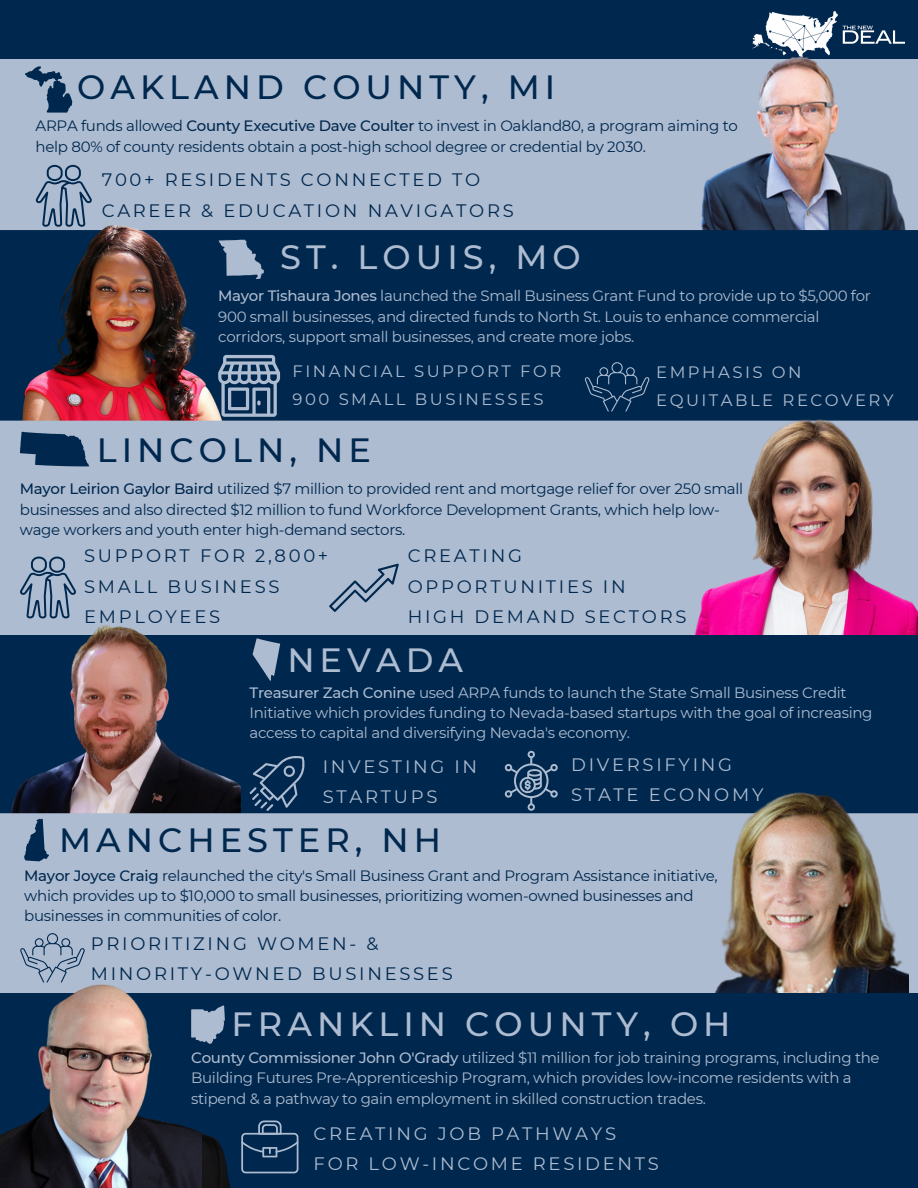
<style>
.page{position:relative;width:918px;height:1188px;background:#fff}
.page>*{position:absolute;margin:0;border:0;box-sizing:border-box;transform-origin:0 0}
.t1{font:500 33.6px "Montserrat";letter-spacing:.15em;color:#00274d}
.t2{font:500 33.6px "Montserrat";letter-spacing:.15em;color:#adbcd1}
.t3{font:18px/30.3px "Montserrat";letter-spacing:.15em;color:#00274d}
.t4{font:18px/30.3px "Montserrat";letter-spacing:.15em;color:#adbcd1}
.t5{font:16.5px/28.2px "Montserrat";letter-spacing:.15em;color:#adbcd1}
.t6{font:15px/20.2px "Montserrat";letter-spacing:-.02em;color:#adbcd1}
.t7{font:15px/20.2px "Montserrat";letter-spacing:-.02em;color:#00274d}
.s1{font-weight:500}
</style>
<div class="page">
<div style="left:0;top:0;width:918px;height:71px;background:#00274d"></div>
<img style="left:752px;top:12px;width:152px;height:33px">
<div style="left:0;top:59px;width:681px;height:171px;background:#adbcd1"></div>
<svg style="left:36px;top:165px;width:56px;height:50px;background:#8599b2"></svg>
<svg style="left:25px;top:66px;width:47px;height:47px;background:#657e9a"></svg>
<img style="left:681px;top:45px;width:237px;height:185px">
<div style="left:0;top:230px;width:918px;height:191px;background:#00274d"></div>
<svg style="left:244px;top:240px;width:20px;height:39px"></svg>
<img style="left:5px;top:215px;width:239px;height:205px">
<svg style="left:218px;top:355px;width:62px;height:62px;background:#546f8d"></svg>
<svg style="left:585px;top:362px;width:65px;height:50px;background:#15395d"></svg>
<div style="left:0;top:421px;width:670px;height:214px;background:#adbcd1"></div>
<svg style="left:20px;top:432px;width:70px;height:34px;background:#28496b"></svg>
<img style="left:670px;top:400px;width:248px;height:235px">
<svg style="left:20px;top:557px;width:56px;height:55px;background:#8498b1"></svg>
<svg style="left:329px;top:564px;width:70px;height:48px;background:#95a8bf"></svg>
<div style="left:241px;top:635px;width:677px;height:178px;background:#00274d"></div>
<img style="left:0;top:612px;width:241px;height:201px">
<svg style="left:253px;top:638px;width:27px;height:43px"></svg>
<svg style="left:250px;top:755px;width:56px;height:56px;background:#224467"></svg>
<svg style="left:504px;top:750px;width:54px;height:61px;background:#254769"></svg>
<div style="left:0;top:813px;width:918px;height:180px;background:#adbcd1"></div>
<svg style="left:24px;top:819px;width:25px;height:42px"></svg>
<img style="left:696px;top:790px;width:213px;height:203px">
<svg style="left:20px;top:933px;width:65px;height:44px;background:#95a7bf"></svg>
<div style="left:201px;top:993px;width:717px;height:195px;background:#00274d"></div>
<svg style="left:201px;top:1005px;width:24px;height:39px"></svg>
<img style="left:201px;top:1124px;width:59px;height:64px">
<img style="left:0;top:977px;width:201px;height:211px">
<svg style="left:241px;top:1121px;width:57px;height:52px;background:#204366"></svg>
<p class="t1" style="left:77px;top:67px;width:480px">OAKLAND COUNTY, MI</p>
<p class="t7" style="left:36px;top:116px;width:704px">ARPA funds allowed <span class="s1">County Executive Dave Coulter</span> to invest in Oakland80, a program aiming to help 80% of county residents obtain a post-high school degree or credential by 2030.</p>
<p class="t3" style="left:102px;top:165px;width:414px">700+ RESIDENTS CONNECTED TO<br>CAREER &amp; EDUCATION NAVIGATORS</p>
<p class="t2" style="left:280px;top:237px;width:302px">ST. LOUIS, MO</p>
<p class="t6" style="left:218px;top:286px;width:654px"><span class="s1">Mayor Tishaura Jones</span> launched the Small Business Grant Fund to provide up to $5,000 for<br>900 small businesses, and directed funds to North St. Louis to enhance commercial corridors, support small businesses, and create more jobs.</p>
<p class="t5" style="left:293px;top:357px;width:270px">FINANCIAL SUPPORT FOR<br>900 SMALL BUSINESSES</p>
<p class="t5" style="left:656px;top:358px;width:239px">EMPHASIS ON<br>EQUITABLE RECOVERY</p>
<p class="t1" style="left:97px;top:430px;width:276px">LINCOLN, NE</p>
<p class="t7" style="left:20px;top:479px;width:725px"><span class="s1">Mayor Leirion Gaylor Baird</span> utilized $7 million to provided rent and mortgage relief for over 250 small businesses and also directed $12 million to fund Workforce Development Grants, which help low&shy;wage workers and youth enter high-demand sectors.</p>
<p class="t3" style="left:84px;top:541px;width:246px">SUPPORT FOR 2,800+<br>SMALL BUSINESS<br>EMPLOYEES</p>
<p class="t3" style="left:408px;top:541px;width:280px">CREATING<br>OPPORTUNITIES IN<br>HIGH DEMAND SECTORS</p>
<p class="t2" style="left:287px;top:639px;width:177px">NEVADA</p>
<p class="t6" style="left:250px;top:682px;width:625px"><span class="s1">Treasurer Zach Conine</span> used ARPA funds to launch the State Small Business Credit<br>Initiative which provides funding to Nevada-based startups with the goal of increasing access to capital and diversifying Nevada's economy.</p>
<p class="t4" style="left:571px;top:749px;width:194px">DIVERSIFYING<br>STATE ECONOMY</p>
<p class="t4" style="left:323px;top:751px;width:156px">INVESTING IN<br>STARTUPS</p>
<p class="t1" style="left:59px;top:820px;width:384px">MANCHESTER, NH</p>
<p class="t7" style="left:24px;top:865px;width:695px"><span class="s1">Mayor Joyce Craig</span> relaunched the city's Small Business Grant and Program Assistance initiative, which provides up to $10,000 to small businesses, prioritizing women-owned businesses and businesses in communities of color.</p>
<p class="t3" style="left:91px;top:928px;width:363px">PRIORITIZING WOMEN- &amp;<br>MINORITY-OWNED BUSINESSES</p>
<p class="t2" style="left:232px;top:1003px;width:500px">FRANKLIN COUNTY, OH</p>
<p class="t6" style="left:191px;top:1048px;width:690px"><span class="s1">County Commissioner John O'Grady</span> utilized $11 million for job training programs, including the<br>Building Futures Pre-Apprenticeship Program, which provides low-income residents with a stipend &amp; a pathway to gain employment in skilled construction trades.</p>
<p class="t4" style="left:314px;top:1118px;width:347px">CREATING JOB PATHWAYS<br>FOR LOW-INCOME RESIDENTS</p>
</div>
